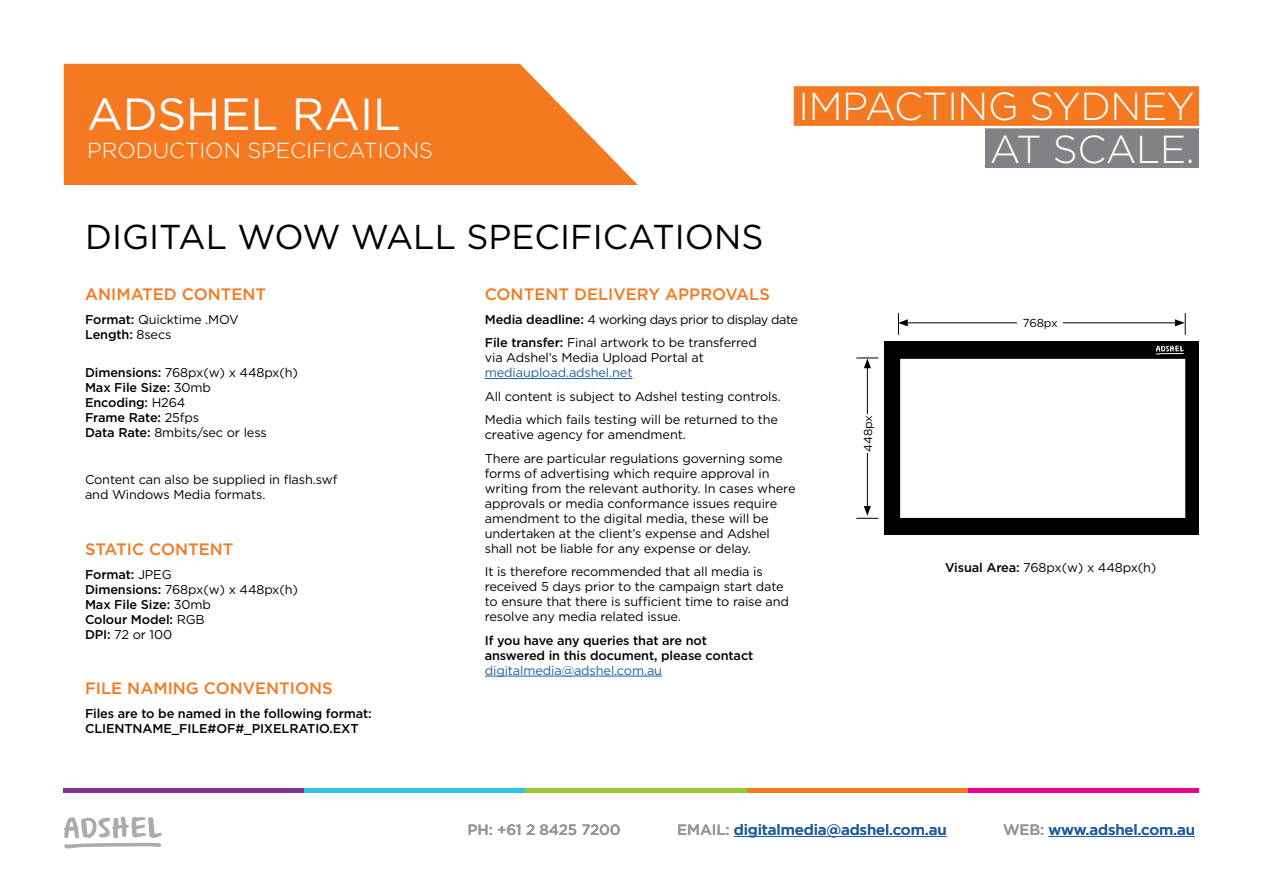
<style>
.page{position:relative;width:1263px;height:893px;background:#fff}
.page>*{position:absolute;margin:0;border:0;box-sizing:border-box;transform-origin:0 0}
.t1{font:45px "Gotham";color:#fff}
.t2{font:300 39px/42.2px "Gotham";letter-spacing:-.01em;color:#fff;text-align:right}
.t3{font:34.5px "Gotham";color:#000}
.t4{font:300 21.75px "Gotham";color:#fff}
.t5{font:500 16.5px "Gotham";color:#f47920}
.t6{font:500 15px "Gotham";letter-spacing:-.01em;color:#215e9e}
.t7{font:500 15px "Gotham";letter-spacing:-.01em;color:#939598}
.t8{font:12.75px/15px "Gotham";letter-spacing:-.01em;color:#000}
.t9{font:500 12.75px/15px "Gotham";letter-spacing:-.01em;color:#000}
.t10{font:12.75px/23.5px "Gotham";letter-spacing:-.04em;color:#000}
.t11{font:12.75px "Gotham";letter-spacing:-.01em;color:#215e9e}
.t12{font:11.55px "Gotham";letter-spacing:-.01em;color:#000}
.s1{font-weight:500}
.s2{font-weight:400}
.s3{color:#939598}
</style>
<div class="page">
<hr style="left:64px;top:789px;width:240px;height:4px;background:#803594">
<hr style="left:304px;top:789px;width:221px;height:4px;background:#30c3e5">
<hr style="left:525px;top:789px;width:222px;height:4px;background:#9aca3c">
<hr style="left:747px;top:789px;width:221px;height:4px;background:#f47920">
<hr style="left:968px;top:789px;width:231px;height:4px;background:#ec008c">
<svg style="left:64px;top:816px;width:98px;height:33px"></svg>
<hr style="left:734px;top:836px;width:212px;height:1px;background:#215e9e">
<hr style="left:1048px;top:836px;width:147px;height:1px;background:#215e9e">
<hr style="left:485px;top:378px;width:147px;height:1px;background:#215e9e">
<hr style="left:485px;top:676px;width:177px;height:1px;background:#215e9e">
<svg style="left:64px;top:64px;width:574px;height:121px;background:#f58636"></svg>
<div style="left:794px;top:86px;width:405px;height:40px;background:#f47920"></div>
<div style="left:985px;top:128px;width:214px;height:40px;background:#808285"></div>
<hr style="left:867px;top:366px;width:1px;height:142px;background:#000">
<hr style="left:905px;top:322px;width:272px;height:1px;background:#000">
<svg style="left:856px;top:357px;width:22px;height:11px"></svg>
<svg style="left:898px;top:313px;width:10px;height:22px"></svg>
<svg style="left:1175px;top:313px;width:11px;height:22px"></svg>
<svg style="left:856px;top:506px;width:22px;height:13px"></svg>
<div style="left:860px;top:414px;width:15px;height:39px;background:#fff"></div>
<div style="left:1018px;top:314px;width:45px;height:18px;background:#fff"></div>
<div style="left:884px;top:341px;width:315px;height:194px;background:#000"></div>
<div style="left:899px;top:358px;width:287px;height:161px;background:#fff"></div>
<div style="left:899px;top:357px;width:287px;height:162px;border:1px solid #000"></div>
<svg style="left:1156px;top:345px;width:28px;height:10px"></svg>
<h1 class="t1" style="left:87px;top:85px;width:315px">ADSHEL RAIL</h1>
<h3 class="t4" style="left:87px;top:137px;width:347px">PRODUCTION SPECIFICATIONS</h3>
<h3 class="t3" style="left:85px;top:214px;width:680px">DIGITAL WOW WALL SPECIFICATIONS</h3>
<h2 class="t2" style="left:798px;top:84px;width:398px">IMPACTING SYDNEY<br>AT SCALE.</h2>
<p class="t5" style="left:85px;top:284px;width:183px">ANIMATED CONTENT</p>
<p class="t8" style="left:85px;top:311px;width:155px"><span class="s1">Format:</span> Quicktime .MOV<br><span class="s1">Length:</span> 8secs</p>
<p class="t9" style="left:85px;top:365px;width:215px">Dimensions: <span class="s2">768px(w) x 448px(h)<br></span>Max File Size: <span class="s2">30mb<br></span>Encoding: <span class="s2">H264<br></span>Frame Rate: <span class="s2">25fps<br></span>Data Rate: <span class="s2">8mbits/sec or less</span></p>
<p class="t8" style="left:85px;top:472px;width:254px">Content can also be supplied in flash.swf and Windows Media formats.</p>
<p class="t5" style="left:85px;top:538px;width:150px">STATIC CONTENT</p>
<p class="t9" style="left:85px;top:566px;width:215px">Format: <span class="s2">JPEG<br></span>Dimensions: <span class="s2">768px(w) x 448px(h)<br></span>Max File Size: <span class="s2">30mb<br></span>Colour Model: <span class="s2">RGB<br></span>DPI: <span class="s2">72 or 100</span></p>
<p class="t5" style="left:85px;top:678px;width:249px">FILE NAMING CONVENTIONS</p>
<p class="t9" style="left:85px;top:706px;width:288px">Files are to be named in the following format:<br>CLIENTNAME_FILE#OF#_PIXELRATIO.EXT</p>
<p class="t5" style="left:485px;top:284px;width:287px">CONTENT DELIVERY APPROVALS</p>
<p class="t10" style="left:485px;top:307px;width:315px"><span class="s1">Media deadline:</span> 4 working days prior to display date<br><span class="s1">File transfer:</span> Final artwork to be transferred</p>
<p class="t8" style="left:485px;top:350px;width:221px">via Adshel’s Media Upload Portal at</p>
<p class="t11" style="left:485px;top:365px;width:149px">mediaupload.adshel.net</p>
<p class="t8" style="left:485px;top:384px;width:298px;line-height:23.5px">All content is subject to Adshel testing controls.<br>Media which fails testing will be returned to the</p>
<p class="t8" style="left:485px;top:423px;width:299px;line-height:23.5px">creative agency for amendment.<br>There are particular regulations governing some</p>
<p class="t8" style="left:485px;top:465px;width:312px">forms of advertising which require approval in writing from the relevant authority. In cases where approvals or media conformance issues require amendment to the digital media, these will be undertaken at the client’s expense and Adshel shall not be liable for any expense or delay.</p>
<p class="t8" style="left:485px;top:564px;width:306px">It is therefore recommended that all media is received 5 days prior to the campaign start date to ensure that there is sufficient time to raise and resolve any media related issue.</p>
<p class="t9" style="left:485px;top:632px;width:270px">If you have any queries that are not answered in this document, please contact</p>
<p class="t11" style="left:485px;top:662px;width:179px">digitalmedia@adshel.com.au</p>
<p class="t12" style="left:860px;top:452px;width:38px;rotate:-90deg">448px</p>
<p class="t12" style="left:1023px;top:316px;width:36px">768px</p>
<p class="t8" style="left:945px;top:560px;width:213px"><span class="s1">Visual Area:</span> 768px(w) x 448px(h)</p>
<p class="t7" style="left:468px;top:820px;width:155px">PH: +61 2 8425 7200</p>
<p class="t6" style="left:677px;top:820px;width:271px"><span class="s3">EMAIL:</span> digitalmedia@adshel.com.au</p>
<p class="t6" style="left:1003px;top:820px;width:193px"><span class="s3">WEB:</span> www.adshel.com.au</p>
</div>
